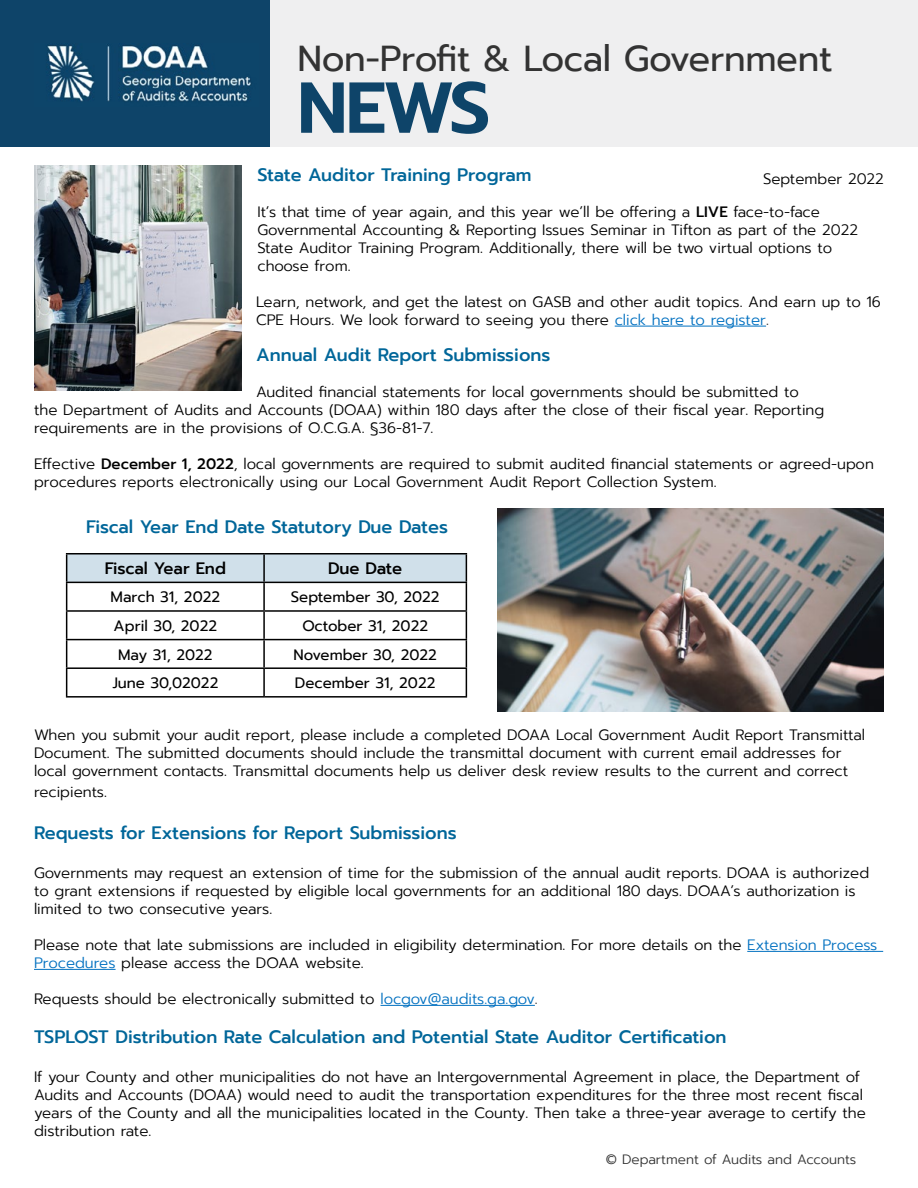
<style>
.page{position:relative;width:918px;height:1188px;background:#fff}
.page>*{position:absolute;margin:0;border:0;box-sizing:border-box;transform-origin:0 0}
.t1{font:600 72px "Prompt";color:#0e4469}
.t2{font:36px "Prompt";letter-spacing:-.01em;color:#333}
.t3{font:500 18px "Prompt";color:#069}
.t4{font:500 16.5px "Prompt";color:#000}
.t5{font:300 15px/18px "Prompt";color:#000}
.t6{font:15px "Prompt";color:#000}
.t7{font:300 13.5px "Prompt";color:#333}
.s1{font-weight:500}
.s2{color:#0070c0}
.s3{color:#333}
</style>
<div class="page">
<div style="left:268px;top:0;width:650px;height:147px;background:#efeff0"></div>
<div style="left:0;top:0;width:269px;height:147px;background:#0e4469"></div>
<img style="left:47px;top:45px;width:204px;height:57px">
<hr style="left:747px;top:951px;width:136px;height:1px;background:#0070c0">
<hr style="left:34px;top:969px;width:82px;height:1px;background:#0070c0">
<hr style="left:381px;top:1005px;width:154px;height:1px;background:#0070c0">
<hr style="left:66px;top:553px;width:198px;height:2px;background:#000">
<hr style="left:264px;top:553px;width:203px;height:2px;background:#000">
<svg style="left:66px;top:554px;width:401px;height:142px"></svg>
<hr style="left:66px;top:696px;width:198px;height:2px;background:#000">
<hr style="left:264px;top:696px;width:203px;height:2px;background:#000">
<img style="left:34px;top:165px;width:208px;height:226px">
<img style="left:498px;top:509px;width:386px;height:203px">
<hr style="left:615px;top:326px;width:151px;height:1px;background:#0070c0">
<h2 class="t2" style="left:297px;top:33px;width:537px">Non-Profit &amp; Local Government</h2>
<h1 class="t1" style="left:297px;top:55px;width:195px">NEWS</h1>
<p class="t3" style="left:258px;top:162px;width:275px">State Auditor Training Program</p>
<p class="t5" style="left:258px;top:203px;width:602px">It’s that time of year again, and this year we’ll be offering a <span class="s1">LIVE</span> face-to-face Governmental Accounting &amp; Reporting Issues Seminar in Tifton as part of the 2022<br>State Auditor Training Program. Additionally, there will be two virtual options to choose from.</p>
<p class="t5" style="left:256px;top:293px;width:626px">Learn, network, and get the latest on GASB and other audit topics. And earn up to 16<br>CPE Hours. We look forward to seeing you there <span class="s2">click here to register</span><span class="s3">.</span></p>
<p class="t3" style="left:256px;top:342px;width:296px">Annual Audit Report Submissions</p>
<p class="t5" style="left:34px;top:383px;width:792px;text-indent:222px">Audited financial statements for local governments should be submitted to the Department of Audits and Accounts (DOAA) within 180 days after the close of their fiscal year. Reporting requirements are in the provisions of O.C.G.A. §36-81-7.</p>
<p class="t5" style="left:34px;top:455px;width:841px">Effective <span class="s1">December 1, 2022</span>, local governments are required to submit audited financial statements or agreed-upon procedures reports electronically using our Local Government Audit Report Collection System.</p>
<p class="t5" style="left:763px;top:170px;width:122px">September 2022</p>
<p class="t3" style="left:86px;top:513px;width:363px">Fiscal Year End Date Statutory Due Dates</p>
<p class="t4" style="left:105px;top:557px;width:123px">Fiscal Year End</p>
<p class="t4" style="left:328px;top:557px;width:76px">Due Date</p>
<p class="t6" style="left:111px;top:586px;width:111px">March 31, 2022</p>
<p class="t6" style="left:291px;top:586px;width:150px">September 30, 2022</p>
<p class="t6" style="left:114px;top:615px;width:105px">April 30, 2022</p>
<p class="t6" style="left:302px;top:615px;width:127px">October 31, 2022</p>
<p class="t6" style="left:118px;top:644px;width:96px">May 31, 2022</p>
<p class="t6" style="left:294px;top:644px;width:145px">November 30, 2022</p>
<p class="t6" style="left:112px;top:672px;width:108px">June 30,02022</p>
<p class="t6" style="left:295px;top:672px;width:142px">December 31, 2022</p>
<p class="t5" style="left:34px;top:726px;width:833px">When you submit your audit report, please include a completed DOAA Local Government Audit Report Transmittal<br>Document. The submitted documents should include the transmittal document with current email addresses for local government contacts. Transmittal documents help us deliver desk review results to the current and correct</p>
<p class="t5" style="left:34px;top:783px;width:74px">recipients.</p>
<p class="t3" style="left:34px;top:820px;width:424px">Requests for Extensions for Report Submissions</p>
<p class="t5" style="left:34px;top:864px;width:837px">Governments may request an extension of time for the submission of the annual audit reports. DOAA is authorized to grant extensions if requested by eligible local governments for an additional 180 days. DOAA’s authorization is limited to two consecutive years.</p>
<p class="t5" style="left:34px;top:936px;width:845px">Please note that late submissions are included in eligibility determination. For more details on the <span class="s2">Extension Process<br>Procedures</span> please access the DOAA website.</p>
<p class="t5" style="left:34px;top:990px;width:505px">Requests should be electronically submitted to <span class="s2">locgov@audits.ga.gov</span><span class="s3">.</span></p>
<p class="t3" style="left:34px;top:1024px;width:694px">TSPLOST Distribution Rate Calculation and Potential State Auditor Certification</p>
<p class="t5" style="left:34px;top:1068px;width:833px">If your County and other municipalities do not have an Intergovernmental Agreement in place, the Department of Audits and Accounts (DOAA) would need to audit the transportation expenditures for the three most recent fiscal years of the County and all the municipalities located in the County. Then take a three-year average to certify the distribution rate.</p>
<p class="t7" style="left:606px;top:1150px;width:252px">© Department of Audits and Accounts</p>
</div>
